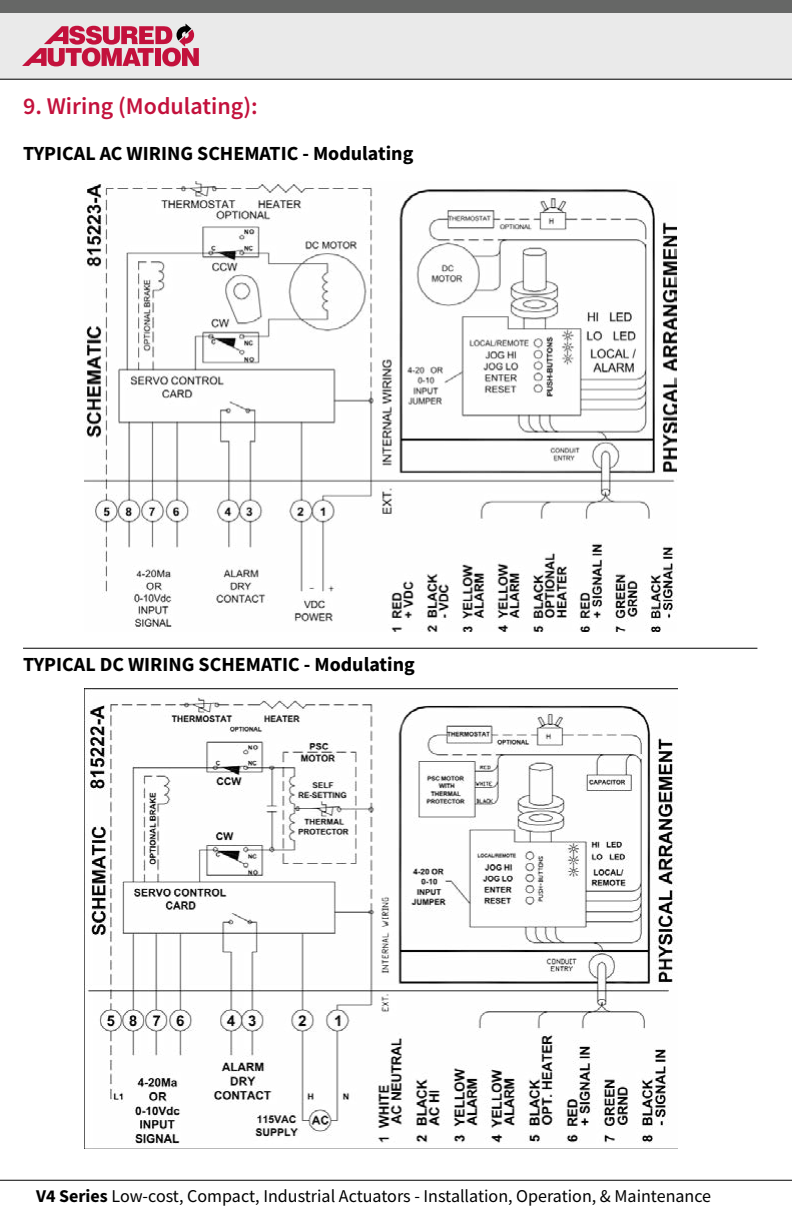
<style>
.page{position:relative;width:792px;height:1224px;background:#fff}
.page>*{position:absolute;margin:0;border:0;box-sizing:border-box;transform-origin:0 0}
.t1{font:600 24px "Source Sans Pro";color:#c3113c}
.t2{font:700 20px "Source Sans Pro";color:#000}
.t3{font:18px "Source Sans Pro";color:#000}
.s1{font-weight:700}
</style>
<div class="page">
<div style="left:0;top:0;width:792px;height:79px;background:#eaeaea"></div>
<hr style="left:0;top:79px;width:792px;height:1px;background:#000">
<hr style="left:0;top:1180px;width:792px;height:1px;background:#000">
<svg style="left:22px;top:24px;width:177px;height:42px"></svg>
<div style="left:0;top:0;width:792px;height:13px;background:#666766"></div>
<img style="left:85px;top:181px;width:591px;height:450px">
<img style="left:85px;top:688px;width:592px;height:461px">
<hr style="left:23px;top:648px;width:734px;height:1px;background:#000">
<h1 class="t1" style="left:23px;top:91px;width:236px">9. Wiring (Modulating):</h1>
<p class="t2" style="left:23px;top:140px;width:392px">TYPICAL AC WIRING SCHEMATIC - Modulating</p>
<p class="t2" style="left:23px;top:650px;width:393px">TYPICAL DC WIRING SCHEMATIC - Modulating</p>
<p class="t3" style="left:36px;top:1184px;width:677px"><span class="s1">V4 Series</span> Low-cost, Compact, Industrial Actuators - Installation, Operation, &amp; Maintenance</p>
</div>
